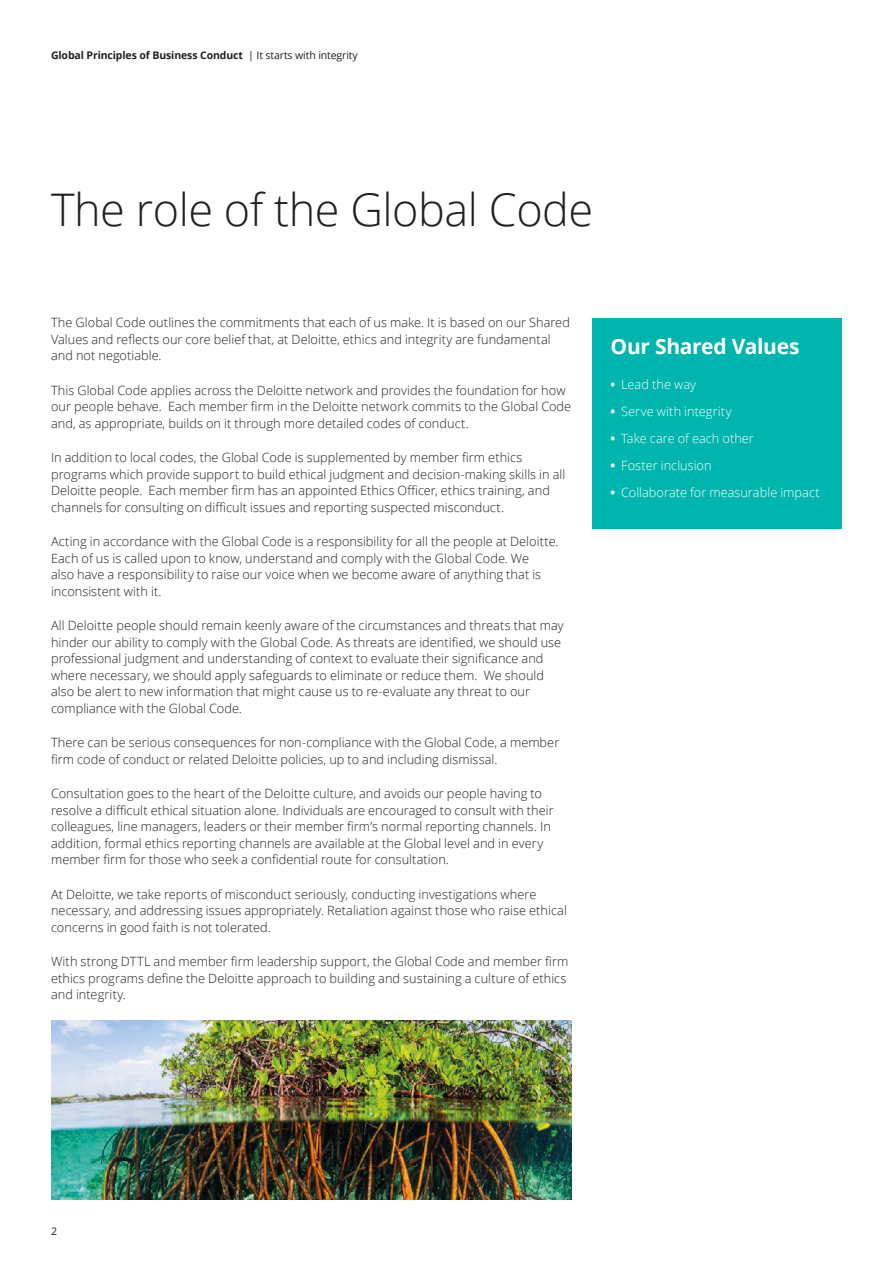
<style>
.page{position:relative;width:893px;height:1263px;background:#fff}
.page>*{position:absolute;margin:0;border:0;box-sizing:border-box;transform-origin:0 0}
.Story_heading_light{font:300 45px "Open Sans";letter-spacing:-.01em;color:#231f20}
.Small_heading_bold{font:700 21px "Open Sans";letter-spacing:-.015em;color:#fff}
.Body_copy__8_5_12pt{font:300 12.75px/16.5px "Open Sans";letter-spacing:.005em;color:#231f20}
.t1{font:300 12.75px "Open Sans";letter-spacing:.005em;color:#fff}
.t2{font:700 10.5px "Open Sans";letter-spacing:-.01em;color:#231f20}
.t3{font:10.5px "Open Sans";color:#231f20}
.s1{font-weight:400}
.s2{font-weight:700}
</style>
<div class="page">
<div style="left:592px;top:318px;width:250px;height:210px;background:#00b5ae"></div>
<img style="left:51px;top:1020px;width:520px;height:179px">
<p class="t2" style="left:51px;top:48px;width:308px">Global Principles of Business Conduct <span class="s1">| It starts with integrity</span></p>
<p class="Story_heading_light" style="left:51px;top:179px;width:544px">The role of the Global Code</p>
<p class="Body_copy__8_5_12pt" style="left:51px;top:314px;width:520px">The Global Code outlines the commitments that each of us make. It is based on our Shared<br>Values and reflects our core belief that, at Deloitte, ethics and integrity are fundamental and not negotiable.</p>
<p class="Body_copy__8_5_12pt" style="left:51px;top:382px;width:522px">This Global Code applies across the Deloitte network and provides the foundation for how our people behave. Each member firm in the Deloitte network commits to the Global Code and, as appropriate, builds on it through more detailed codes of conduct.</p>
<p class="Body_copy__8_5_12pt" style="left:51px;top:449px;width:516px">In addition to local codes, the Global Code is supplemented by member firm ethics programs which provide support to build ethical judgment and decision-making skills in all Deloitte people. Each member firm has an appointed Ethics Officer, ethics training, and channels for consulting on difficult issues and reporting suspected misconduct.</p>
<p class="Body_copy__8_5_12pt" style="left:51px;top:533px;width:509px">Acting in accordance with the Global Code is a responsibility for all the people at Deloitte.<br>Each of us is called upon to know, understand and comply with the Global Code. We<br>also have a responsibility to raise our voice when we become aware of anything that is inconsistent with it.</p>
<p class="Body_copy__8_5_12pt" style="left:51px;top:617px;width:514px">All Deloitte people should remain keenly aware of the circumstances and threats that may hinder our ability to comply with the Global Code. As threats are identified, we should use professional judgment and understanding of context to evaluate their significance and where necessary, we should apply safeguards to eliminate or reduce them. We should also be alert to new information that might cause us to re-evaluate any threat to our compliance with the Global Code.</p>
<p class="Body_copy__8_5_12pt" style="left:51px;top:734px;width:510px">There can be serious consequences for non-compliance with the Global Code, a member firm code of conduct or related Deloitte policies, up to and including dismissal.</p>
<p class="Body_copy__8_5_12pt" style="left:51px;top:785px;width:504px">Consultation goes to the heart of the Deloitte culture, and avoids our people having to resolve a difficult ethical situation alone. Individuals are encouraged to consult with their colleagues, line managers, leaders or their member firm’s normal reporting channels. In addition, formal ethics reporting channels are available at the Global level and in every member firm for those who seek a confidential route for consultation.</p>
<p class="Body_copy__8_5_12pt" style="left:51px;top:886px;width:517px">At Deloitte, we take reports of misconduct seriously, conducting investigations where necessary, and addressing issues appropriately. Retaliation against those who raise ethical concerns in good faith is not tolerated.</p>
<p class="Body_copy__8_5_12pt" style="left:51px;top:953px;width:519px">With strong DTTL and member firm leadership support, the Global Code and member firm ethics programs define the Deloitte approach to building and sustaining a culture of ethics and integrity.</p>
<p class="Small_heading_bold" style="left:610px;top:331px;width:190px">Our Shared Values</p>
<p class="t1" style="left:610px;top:376px;width:87px"><span class="s2">•</span> Lead the way</p>
<p class="t1" style="left:610px;top:403px;width:123px"><span class="s2">•</span> Serve with integrity</p>
<p class="t1" style="left:610px;top:430px;width:145px"><span class="s2">•</span> Take care of each other</p>
<p class="t1" style="left:610px;top:457px;width:103px"><span class="s2">•</span> Foster inclusion</p>
<p class="t1" style="left:610px;top:484px;width:211px"><span class="s2">•</span> Collaborate for measurable impact</p>
<p class="t3" style="left:51px;top:1224px;width:8px">2</p>
</div>
